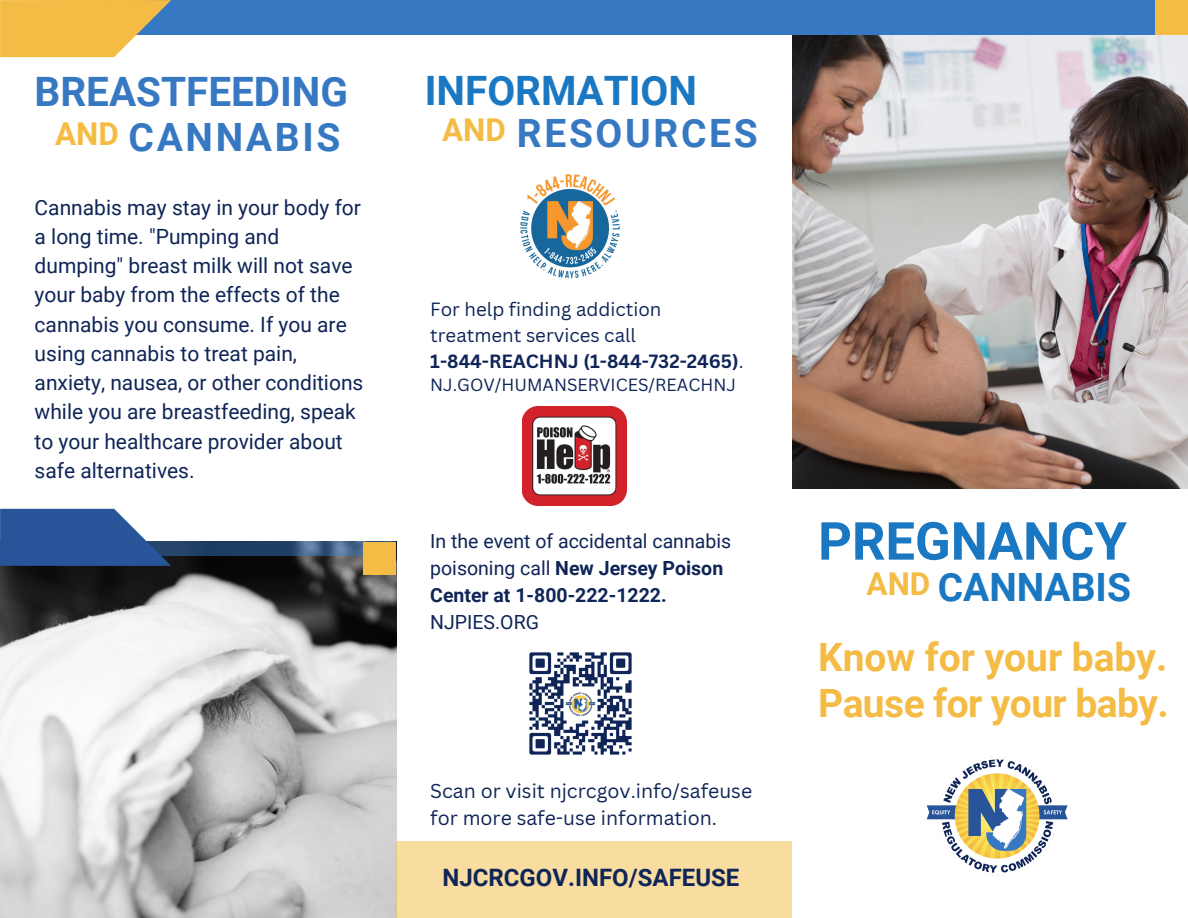
<style>
.page{position:relative;width:1188px;height:918px;background:#fff}
.page>*{position:absolute;margin:0;border:0;box-sizing:border-box;transform-origin:0 0}
.t1{font:700 52.5px "Roboto";color:#1a77c1}
.t2{font:700 40.5px "Roboto";color:#3778c2}
.t3{font:700 40.5px "Roboto";color:#1a77c1}
.t4{font:700 39px "Roboto";letter-spacing:-.015em;color:#f4bc44}
.t5{font:700 39px "Roboto";letter-spacing:.07em;color:#3778c2}
.t6{font:700 39px "Roboto";color:#1a77c1}
.t7{font:700 31.5px "Roboto";color:#f4bc44}
.t8{font:700 24px "Roboto";color:#0f2557}
.t9{font:21px/29.2px "Roboto";color:#0f2557}
.t10{font:19.5px/27px "Roboto";color:#0f2557}
.t11{font:19.5px "Canva Sans";color:#0f2557}
.t12{font:700 19.5px "Roboto";color:#0f2557}
.t13{font:18.6px/25.8px "Canva Sans";color:#0f2557}
.t14{font:700 18.6px "Canva Sans";color:#0f2557}
.t15{font:17.1px "Canva Sans";color:#0f2557}
.s1{font-weight:400}
.s2{font-weight:700}
</style>
<div class="page">
<img style="left:792px;top:35px;width:396px;height:453px">
<img style="left:0;top:556px;width:396px;height:362px">
<div style="left:103px;top:0;width:1052px;height:35px;background:#3778c2"></div>
<svg style="left:0;top:0;width:171px;height:57px"></svg>
<img style="left:926px;top:756px;width:142px;height:120px">
<img style="left:523px;top:407px;width:103px;height:99px">
<img style="left:520px;top:174px;width:100px;height:105px">
<img style="left:529px;top:652px;width:103px;height:103px">
<div style="left:1155px;top:0;width:33px;height:35px;background:#f4bc44"></div>
<div style="left:396px;top:842px;width:396px;height:76px;background:#f9dc9f"></div>
<svg style="left:171px;top:542px;width:192px;height:14px;background:#2e4e73"></svg>
<div style="left:363px;top:542px;width:33px;height:33px;background:#f4bc44"></div>
<svg style="left:0;top:509px;width:171px;height:57px;background:#446aa5"></svg>
<p class="t2" style="left:35px;top:68px;width:315px">BREASTFEEDING</p>
<p class="t7" style="left:55px;top:116px;width:65px">AND</p>
<p class="t5" style="left:129px;top:115px;width:213px">CANNABIS</p>
<p class="t9" style="left:35px;top:193px;width:330px">Cannabis may stay in your body for a long time. "Pumping and dumping" breast milk will not save your baby from the effects of the cannabis you consume. If you are using cannabis to treat pain, anxiety, nausea, or other conditions while you are breastfeeding, speak to your healthcare provider about safe alternatives.</p>
<p class="t3" style="left:425px;top:68px;width:274px">INFORMATION</p>
<p class="t7" style="left:442px;top:111px;width:65px">AND</p>
<p class="t5" style="left:517px;top:110px;width:242px">RESOURCES</p>
<p class="t13" style="left:430px;top:296px;width:233px">For help finding addiction treatment services call</p>
<p class="t14" style="left:430px;top:348px;width:315px">1-844-REACHNJ (1-844-732-2465)<span class="s1">.</span></p>
<p class="t15" style="left:430px;top:372px;width:307px">NJ.GOV/HUMANSERVICES/REACHNJ</p>
<p class="t10" style="left:430px;top:528px;width:302px">In the event of accidental cannabis poisoning call <span class="s2">New Jersey Poison</span></p>
<p class="t1" style="left:818px;top:511px;width:310px">PREGNANCY</p>
<p class="t12" style="left:430px;top:584px;width:238px">Center at 1-800-222-1222.</p>
<p class="t10" style="left:430px;top:609px;width:110px">NJPIES.ORG</p>
<p class="t7" style="left:867px;top:566px;width:65px">AND</p>
<p class="t6" style="left:938px;top:565px;width:195px">CANNABIS</p>
<p class="t11" style="left:430px;top:777px;width:323px">Scan or visit njcrcgov.info/safeuse</p>
<p class="t11" style="left:430px;top:804px;width:288px">for more safe-use information.</p>
<p class="t8" style="left:443px;top:864px;width:298px">NJCRCGOV.INFO/SAFEUSE</p>
<p class="t4" style="left:818px;top:634px;width:351px">Know for your baby.</p>
<p class="t4" style="left:818px;top:681px;width:352px">Pause for your baby.</p>
</div>
